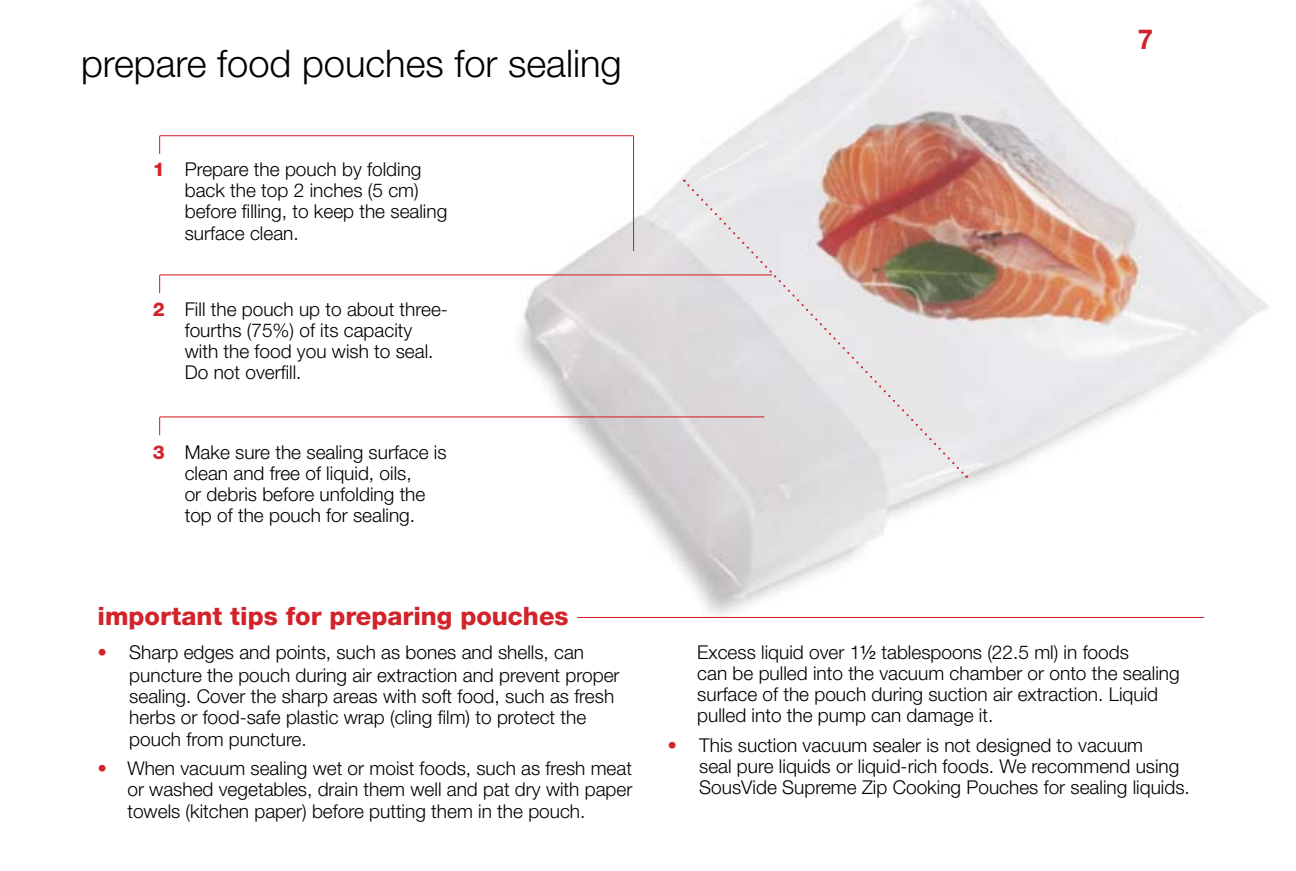
<style>
.page{position:relative;width:1296px;height:871px;background:#fff}
.page>*{position:absolute;margin:0;border:0;box-sizing:border-box;transform-origin:0 0}
.t1{font:300 38.02px "Helvetica Neue";color:#000}
.t2{font:700 27.45px "Helvetica Neue";color:#d2232a}
.t3{font:800 25.43px "Helvetica Neue LT Std";color:#d2232a}
.t4{font:300 19.12px/21.2px "Helvetica Neue";color:#000}
.s1{font-family:"Helvetica Neue LT Std";font-weight:800;color:#d2232a}
.s2{font-weight:400}
</style>
<div class="page">
<img style="left:509px;top:0;width:760px;height:618px">
<svg style="left:685px;top:182px;width:282px;height:295px;background:#d6c9c6"></svg>
<hr style="left:577px;top:617px;width:627px;height:1px;background:#d2232a">
<svg style="left:159px;top:136px;width:1px;height:18px"></svg>
<hr style="left:160px;top:135px;width:474px;height:1px;background:#d2232a">
<hr style="left:633px;top:136px;width:1px;height:115px;background:#d2232a">
<svg style="left:159px;top:275px;width:1px;height:18px"></svg>
<hr style="left:160px;top:274px;width:612px;height:1px;background:#d2232a">
<svg style="left:159px;top:417px;width:1px;height:18px"></svg>
<hr style="left:160px;top:416px;width:604px;height:1px;background:#d2232a">
<h1 class="t1" style="left:81px;top:40px;width:542px">prepare food pouches for sealing</h1>
<p class="t4" style="left:185px;top:158px;width:264px;text-indent:-32px"><span class="s1">1</span> Prepare the pouch by folding back the top 2 inches (5 cm) before filling, to keep the sealing surface clean.</p>
<p class="t4" style="left:185px;top:298px;width:265px;text-indent:-32px"><span class="s1">2</span> Fill the pouch up to about three&shy;fourths (75%) of its capacity with the food you wish to seal.<br>Do not overfill.</p>
<p class="t4" style="left:153px;top:441px;width:295px;text-align:center"><span class="s1">3</span> Make sure the sealing surface is clean and free of liquid, oils,<br>or debris before unfolding the<br>top of the pouch for sealing.</p>
<h3 class="t3" style="left:98px;top:600px;width:473px">important tips for preparing pouches</h3>
<p class="t4" style="left:129px;top:640px;width:492px;line-height:23.2px;text-indent:-32px"><span class="s1">•</span> Sharp edges and points, such as bones and shells, can puncture the pouch during air extraction and prevent proper</p>
<p class="t4" style="left:129px;top:685px;width:486px">sealing. Cover the sharp areas with soft food, such as fresh herbs or food-safe plastic wrap (cling film) to protect the pouch from puncture.</p>
<p class="t4" style="left:127px;top:757px;width:507px;text-align:justify;text-indent:-30px"><span class="s1">•</span> When vacuum sealing wet or moist foods, such as fresh meat or washed vegetables, drain them well and pat dry with paper towels (kitchen paper) before putting them in the pouch.</p>
<h2 class="t2" style="left:1138px;top:23px;width:17px">7</h2>
<p class="t4" style="left:697px;top:641px;width:484px">Excess liquid over 1<span class="s2">½</span> tablespoons (22.5 ml) in foods<br>can be pulled into the vacuum chamber or onto the sealing surface of the pouch during suction air extraction. Liquid pulled into the pump can damage it.</p>
<p class="t4" style="left:699px;top:734px;width:492px;text-indent:-32px"><span class="s1">•</span> This suction vacuum sealer is not designed to vacuum<br>seal pure liquids or liquid-rich foods. We recommend using<br>SousVide Supreme Zip Cooking Pouches for sealing liquids.</p>
</div>
